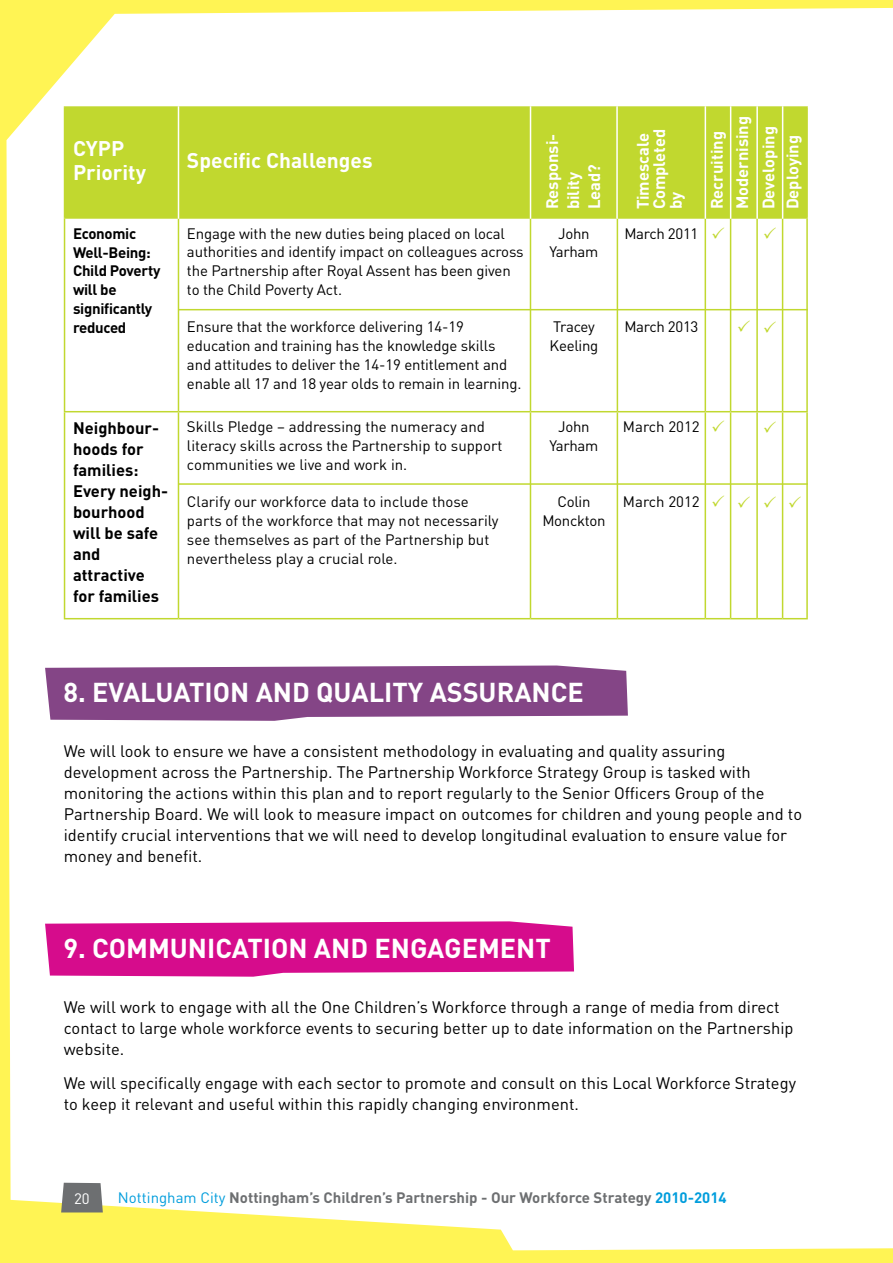
<style>
.page{position:relative;width:893px;height:1263px;background:#fff454}
.page>*{position:absolute;margin:0;border:0;box-sizing:border-box;transform-origin:0 0}
.t1{font:700 27px "DIN";color:#fff}
.t2{font:700 21px/24px "DIN";color:#fff}
.t3{font:16.5px/21px "DIN";color:#000}
.t4{font:700 16.5px/21px "DIN";color:#fff}
.t5{font:700 16.5px/21px "DIN";color:#000}
.t6{font:15px/18.8px "DIN";letter-spacing:-.01em;color:#000}
.t7{font:700 15px "DIN";color:#6d6f71}
.t8{font:700 15px/18.8px "DIN";letter-spacing:-.02em;color:#000}
.t9{font:15px "DIN";color:#fff}
.s1{font-weight:400;color:#009ddc}
.s2{color:#009ddc}
</style>
<div class="page">
<div style="left:7px;top:8px;width:886px;height:1242px;background:#fff"></div>
<svg style="left:61px;top:1183px;width:42px;height:29px"></svg>
<div style="left:65px;top:108px;width:741px;height:109px;background:#c1d82f"></div>
<hr style="left:178px;top:219px;width:1px;height:192px;background:#c1d82f">
<hr style="left:64px;top:411px;width:114px;height:1px;background:#c1d82f">
<hr style="left:178px;top:411px;width:352px;height:1px;background:#c1d82f">
<hr style="left:178px;top:412px;width:1px;height:206px;background:#c1d82f">
<hr style="left:530px;top:411px;width:87px;height:1px;background:#c1d82f">
<hr style="left:617px;top:411px;width:88px;height:1px;background:#c1d82f">
<svg style="left:705px;top:411px;width:103px;height:1px"></svg>
<hr style="left:64px;top:618px;width:114px;height:1px;background:#c1d82f">
<hr style="left:178px;top:618px;width:352px;height:1px;background:#c1d82f">
<hr style="left:530px;top:618px;width:87px;height:1px;background:#c1d82f">
<hr style="left:617px;top:618px;width:88px;height:1px;background:#c1d82f">
<svg style="left:705px;top:618px;width:103px;height:1px"></svg>
<hr style="left:64px;top:219px;width:1px;height:192px;background:#c1d82f">
<hr style="left:530px;top:219px;width:1px;height:192px;background:#c1d82f">
<hr style="left:617px;top:219px;width:1px;height:192px;background:#c1d82f">
<hr style="left:705px;top:219px;width:1px;height:192px;background:#c1d82f">
<hr style="left:730px;top:219px;width:1px;height:192px;background:#c1d82f">
<hr style="left:756px;top:219px;width:2px;height:192px;background:#c1d82f">
<hr style="left:782px;top:219px;width:1px;height:192px;background:#c1d82f">
<hr style="left:806px;top:219px;width:2px;height:192px;background:#c1d82f">
<hr style="left:64px;top:412px;width:1px;height:206px;background:#c1d82f">
<hr style="left:530px;top:412px;width:1px;height:206px;background:#c1d82f">
<hr style="left:617px;top:412px;width:1px;height:206px;background:#c1d82f">
<hr style="left:705px;top:412px;width:1px;height:206px;background:#c1d82f">
<hr style="left:730px;top:412px;width:1px;height:206px;background:#c1d82f">
<hr style="left:756px;top:412px;width:2px;height:206px;background:#c1d82f">
<hr style="left:782px;top:412px;width:1px;height:206px;background:#c1d82f">
<hr style="left:806px;top:412px;width:2px;height:206px;background:#c1d82f">
<hr style="left:64px;top:106px;width:114px;height:2px;background:#c1d82f">
<hr style="left:64px;top:108px;width:1px;height:109px;background:#c1d82f">
<hr style="left:178px;top:106px;width:352px;height:2px;background:#c1d82f">
<hr style="left:64px;top:217px;width:114px;height:2px;background:#c1d82f">
<hr style="left:178px;top:217px;width:352px;height:2px;background:#c1d82f">
<hr style="left:530px;top:106px;width:87px;height:2px;background:#c1d82f">
<hr style="left:617px;top:106px;width:88px;height:2px;background:#c1d82f">
<hr style="left:705px;top:106px;width:26px;height:2px;background:#c1d82f">
<hr style="left:731px;top:106px;width:26px;height:2px;background:#c1d82f">
<hr style="left:757px;top:106px;width:26px;height:2px;background:#c1d82f">
<hr style="left:783px;top:106px;width:25px;height:2px;background:#c1d82f">
<hr style="left:806px;top:108px;width:2px;height:109px;background:#c1d82f">
<hr style="left:530px;top:217px;width:87px;height:2px;background:#c1d82f">
<hr style="left:617px;top:217px;width:88px;height:2px;background:#c1d82f">
<hr style="left:705px;top:217px;width:26px;height:2px;background:#c1d82f">
<hr style="left:731px;top:217px;width:26px;height:2px;background:#c1d82f">
<hr style="left:757px;top:217px;width:26px;height:2px;background:#c1d82f">
<hr style="left:783px;top:217px;width:25px;height:2px;background:#c1d82f">
<hr style="left:178px;top:106px;width:1px;height:113px;background:#fff">
<hr style="left:530px;top:106px;width:1px;height:113px;background:#fff">
<hr style="left:616px;top:106px;width:2px;height:113px;background:#fff">
<hr style="left:705px;top:106px;width:1px;height:113px;background:#fff">
<hr style="left:730px;top:106px;width:1px;height:113px;background:#fff">
<hr style="left:756px;top:106px;width:2px;height:113px;background:#fff">
<hr style="left:782px;top:106px;width:1px;height:113px;background:#fff">
<hr style="left:179px;top:309px;width:629px;height:1px;background:#c1d82f">
<hr style="left:179px;top:483px;width:629px;height:2px;background:#c1d82f">
<svg style="left:45px;top:665px;width:583px;height:56px;background:#8f5691"></svg>
<svg style="left:45px;top:921px;width:529px;height:56px;background:#d92296"></svg>
<svg style="left:712px;top:227px;width:12px;height:12px"></svg>
<svg style="left:738px;top:320px;width:12px;height:12px"></svg>
<svg style="left:764px;top:227px;width:12px;height:12px"></svg>
<svg style="left:764px;top:321px;width:12px;height:11px"></svg>
<svg style="left:712px;top:420px;width:12px;height:12px"></svg>
<svg style="left:712px;top:495px;width:12px;height:12px"></svg>
<svg style="left:738px;top:496px;width:12px;height:11px"></svg>
<svg style="left:764px;top:421px;width:12px;height:11px"></svg>
<svg style="left:764px;top:496px;width:12px;height:11px"></svg>
<svg style="left:789px;top:496px;width:12px;height:11px"></svg>
<p class="t2" style="left:73px;top:136px;width:75px">CYPP<br>Priority</p>
<p class="t2" style="left:187px;top:148px;width:187px">Specific Challenges</p>
<p class="t8" style="left:73px;top:223px;width:89px">Economic<br>Well-Being:<br>Child Poverty will be significantly reduced</p>
<p class="t6" style="left:187px;top:224px;width:338px">Engage with the new duties being placed on local authorities and identify impact on colleagues across the Partnership after Royal Assent has been given to the Child Poverty Act.</p>
<p class="t6" style="left:187px;top:317px;width:333px">Ensure that the workforce delivering 14-19 education and training has the knowledge skills and attitudes to deliver the 14-19 entitlement and enable all 17 and 18 year olds to remain in learning.</p>
<p class="t5" style="left:73px;top:417px;width:97px">Neighbour&shy;hoods for families:<br>Every neigh&shy;bourhood will be safe and attractive for families</p>
<p class="t6" style="left:187px;top:417px;width:317px">Skills Pledge – addressing the numeracy and literacy skills across the Partnership to support communities we live and work in.</p>
<p class="t6" style="left:187px;top:492px;width:313px">Clarify our workforce data to include those parts of the workforce that may not necessarily see themselves as part of the Partnership but nevertheless play a crucial role.</p>
<p class="t4" style="left:541px;top:209px;width:77px;rotate:-90deg">Responsi&shy;bility<br>Lead?</p>
<p class="t4" style="left:634px;top:209px;width:82px;line-height:16.5px;rotate:-90deg">Timescale<br>Completed by</p>
<p class="t6" style="left:550px;top:224px;width:50px;text-align:center">John<br>Yarham</p>
<p class="t6" style="left:624px;top:224px;width:76px">March 2011</p>
<p class="t4" style="left:703px;top:209px;width:95px;line-height:26px;rotate:-90deg">Recruiting<br>Modernising<br>Developing</p>
<p class="t4" style="left:781px;top:209px;width:76px;rotate:-90deg">Deploying</p>
<p class="t6" style="left:550px;top:317px;width:50px">Tracey<br>Keeling</p>
<p class="t6" style="left:624px;top:317px;width:76px">March 2013</p>
<p class="t6" style="left:550px;top:417px;width:50px;text-align:center">John<br>Yarham</p>
<p class="t6" style="left:542px;top:492px;width:65px;text-align:center">Colin<br>Monckton</p>
<p class="t6" style="left:623px;top:417px;width:78px">March 2012</p>
<p class="t6" style="left:623px;top:492px;width:78px">March 2012</p>
<h1 class="t1" style="left:63px;top:674px;width:126px">8. Evaluation</h1>
<h1 class="t1" style="left:256px;top:674px;width:111px">an d Qualit</h1>
<h1 class="t1" style="left:408px;top:674px;width:107px">y Assurance</h1>
<p class="t3" style="left:64px;top:740px;width:740px">We will look to ensure we have a consistent methodology in evaluating and quality assuring development across the Partnership. The Partnership Workforce Strategy Group is tasked with monitoring the actions within this plan and to report regularly to the Senior Officers Group of the Partnership Board. We will look to measure impact on outcomes for children and young people and to identify crucial interventions that we will need to develop longitudinal evaluation to ensure value for money and benefit.</p>
<h1 class="t1" style="left:63px;top:930px;width:140px">9. Communication</h1>
<h1 class="t1" style="left:314px;top:930px;width:203px">and Engagement</h1>
<p class="t3" style="left:64px;top:996px;width:731px">We will work to engage with all the One Children’s Workforce through a range of media from direct contact to large whole workforce events to securing better up to date information on the Partnership website.</p>
<p class="t3" style="left:64px;top:1072px;width:734px">We will specifically engage with each sector to promote and consult on this Local Workforce Strategy to keep it relevant and useful within this rapidly changing environment.</p>
<p class="t9" style="left:74px;top:1189px;width:17px">20</p>
<p class="t7" style="left:118px;top:1188px;width:610px"><span class="s1">Nottingham City</span> Nottingham’s Children’s Partnership - Our Workforce Strategy <span class="s2">2010-2014</span></p>
</div>
